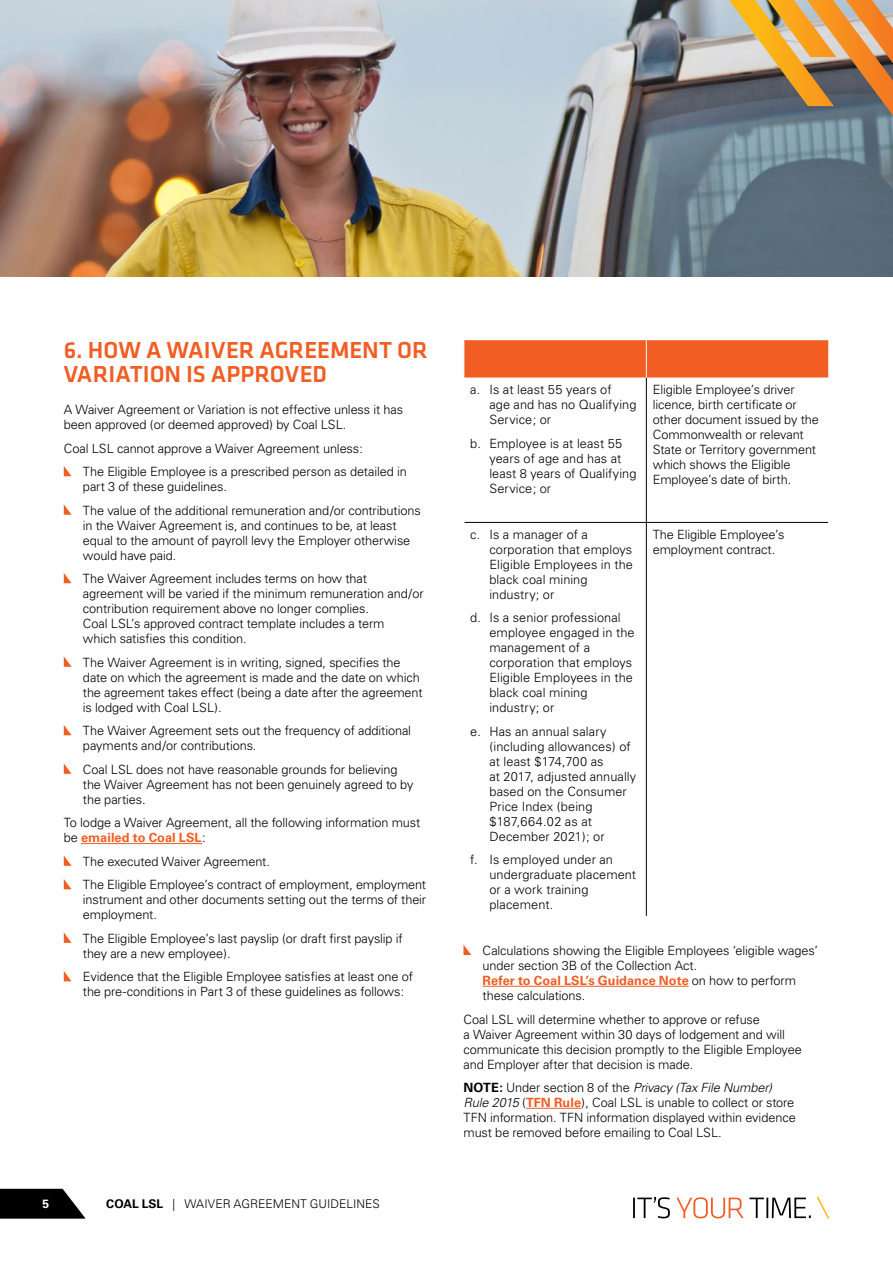
<style>
.page{position:relative;width:893px;height:1263px;background:#fff}
.page>*{position:absolute;margin:0;border:0;box-sizing:border-box;transform-origin:0 0}
.t1{font:500 24px/24px "Klavika";letter-spacing:-.005em;color:#f15d22}
.Bullets{font:300 12.75px/15px "Univers";letter-spacing:-.005em;color:#000}
.Body_Copy{font:300 12.75px/15px "Univers";letter-spacing:-.01em;color:#000}
.t2{font:300 12px "Univers";color:#000}
.t3{font:700 12px "Univers";color:#fff}
.s1{font-weight:700;color:#f15d22}
.s2{font-weight:700}
.s3{font-style:italic}
</style>
<div class="page">
<svg style="left:0;top:1189px;width:85px;height:29px;background:#212121"></svg>
<svg style="left:676px;top:1196px;width:153px;height:23px"></svg>
<svg style="left:633px;top:1197px;width:37px;height:21px"></svg>
<img style="left:0;top:0;width:893px;height:276px">
<hr style="left:483px;top:986px;width:206px;height:1px;background:#f15d22">
<hr style="left:526px;top:1108px;width:56px;height:1px;background:#f15d22">
<svg style="left:463px;top:944px;width:8px;height:11px"></svg>
<hr style="left:81px;top:843px;width:121px;height:1px;background:#f15d22">
<svg style="left:64px;top:466px;width:8px;height:10px"></svg>
<svg style="left:64px;top:504px;width:8px;height:11px"></svg>
<svg style="left:64px;top:573px;width:8px;height:10px"></svg>
<svg style="left:64px;top:656px;width:8px;height:11px"></svg>
<svg style="left:64px;top:725px;width:8px;height:10px"></svg>
<svg style="left:64px;top:764px;width:8px;height:10px"></svg>
<svg style="left:64px;top:856px;width:8px;height:10px"></svg>
<svg style="left:64px;top:879px;width:8px;height:10px"></svg>
<svg style="left:64px;top:933px;width:8px;height:10px"></svg>
<svg style="left:64px;top:971px;width:8px;height:10px"></svg>
<div style="left:464px;top:340px;width:364px;height:37px;background:#f15d22"></div>
<hr style="left:646px;top:377px;width:1px;height:145px;background:#000">
<hr style="left:464px;top:522px;width:182px;height:1px;background:#000">
<hr style="left:646px;top:522px;width:182px;height:1px;background:#000">
<hr style="left:646px;top:523px;width:1px;height:393px;background:#000">
<hr style="left:646px;top:340px;width:1px;height:37px;background:#fff">
<svg style="left:729px;top:0;width:164px;height:116px;background:#b38e5f"></svg>
<h1 class="t1" style="left:64px;top:339px;width:365px">6. HOW A WAIVER AGREEMENT OR<br>VARIATION IS APPROVED</h1>
<p class="Bullets" style="left:64px;top:402px;width:341px">A Waiver Agreement or Variation is not effective unless it has been approved (or deemed approved) by Coal LSL.</p>
<p class="Bullets" style="left:64px;top:441px;width:301px">Coal LSL cannot approve a Waiver Agreement unless:</p>
<p class="Bullets" style="left:83px;top:464px;width:325px">The Eligible Employee is a prescribed person as detailed in part 3 of these guidelines.</p>
<p class="Bullets" style="left:83px;top:503px;width:339px">The value of the additional remuneration and/or contributions in the Waiver Agreement is, and continues to be, at least equal to the amount of payroll levy the Employer otherwise would have paid.</p>
<p class="Bullets" style="left:83px;top:571px;width:342px">The Waiver Agreement includes terms on how that agreement will be varied if the minimum remuneration and/or contribution requirement above no longer complies.<br>Coal LSL’s approved contract template includes a term<br>which satisfies this condition.</p>
<p class="Bullets" style="left:83px;top:655px;width:341px">The Waiver Agreement is in writing, signed, specifies the date on which the agreement is made and the date on which the agreement takes effect (being a date after the agreement is lodged with Coal LSL).</p>
<p class="Bullets" style="left:83px;top:723px;width:330px">The Waiver Agreement sets out the frequency of additional payments and/or contributions.</p>
<p class="Bullets" style="left:83px;top:762px;width:332px">Coal LSL does not have reasonable grounds for believing the Waiver Agreement has not been genuinely agreed to by the parties.</p>
<p class="Bullets" style="left:64px;top:815px;width:358px">To lodge a Waiver Agreement, all the following information must be <span class="s1">emailed to Coal LSL</span>:</p>
<p class="Bullets" style="left:83px;top:854px;width:188px">The executed Waiver Agreement.</p>
<p class="Bullets" style="left:83px;top:877px;width:345px;text-align:justify">The Eligible Employee’s contract of employment, employment instrument and other documents setting out the terms of their employment.</p>
<p class="Bullets" style="left:83px;top:931px;width:321px">The Eligible Employee’s last payslip (or draft first payslip if they are a new employee).</p>
<p class="Bullets" style="left:83px;top:969px;width:331px">Evidence that the Eligible Employee satisfies at least one of the pre-conditions in Part 3 of these guidelines as follows:</p>
<p class="t3" style="left:43px;top:1197px;width:8px">5</p>
<p class="t2" style="left:106px;top:1197px;width:275px"><span class="s2">COAL LSL</span> | WAIVER AGREEMENT GUIDELINES</p>
<p class="Bullets" style="left:489px;top:382px;width:149px;text-indent:-19px">a. Is at least 55 years of<br>age and has no Qualifying<br>Service; or</p>
<p class="Bullets" style="left:489px;top:435px;width:149px;text-indent:-19px">b. Employee is at least 55 years of age and has at least 8 years of Qualifying<br>Service; or</p>
<p class="Bullets" style="left:489px;top:527px;width:145px;text-indent:-19px">c. Is a manager of a corporation that employs<br>Eligible Employees in the black coal mining industry; or</p>
<p class="Bullets" style="left:489px;top:610px;width:147px;text-indent:-19px">d. Is a senior professional employee engaged in the management of a corporation that employs<br>Eligible Employees in the black coal mining industry; or</p>
<p class="Bullets" style="left:489px;top:724px;width:148px;text-indent:-19px">e. Has an annual salary (including allowances) of at least $174,700 as<br>at 2017, adjusted annually based on the Consumer<br>Price Index (being $187,664.02 as at<br>December 2021); or</p>
<p class="Bullets" style="left:489px;top:852px;width:148px;text-indent:-19px">f. Is employed under an undergraduate placement or a work training placement.</p>
<p class="Body_Copy" style="left:653px;top:382px;width:168px">Eligible Employee’s driver licence, birth certificate or other document issued by the<br>Commonwealth or relevant<br>State or Territory government which shows the Eligible<br>Employee’s date of birth.</p>
<p class="Body_Copy" style="left:653px;top:527px;width:133px">The Eligible Employee’s employment contract.</p>
<p class="Bullets" style="left:483px;top:943px;width:337px">Calculations showing the Eligible Employees ‘eligible wages’ under section 3B of the Collection Act.<br><span class="s1">Refer to Coal LSL’s Guidance Note</span> on how to perform these calculations.</p>
<p class="Bullets" style="left:463px;top:1011px;width:340px">Coal LSL will determine whether to approve or refuse<br>a Waiver Agreement within 30 days of lodgement and will communicate this decision promptly to the Eligible Employee and Employer after that decision is made.</p>
<p class="Bullets" style="left:463px;top:1080px;width:334px"><span class="s2">NOTE:</span> Under section 8 of the <span class="s3">Privacy (Tax File Number)<br>Rule 2015</span> (<span class="s1">TFN Rule</span>), Coal LSL is unable to collect or store TFN information. TFN information displayed within evidence must be removed before emailing to Coal LSL.</p>
</div>
